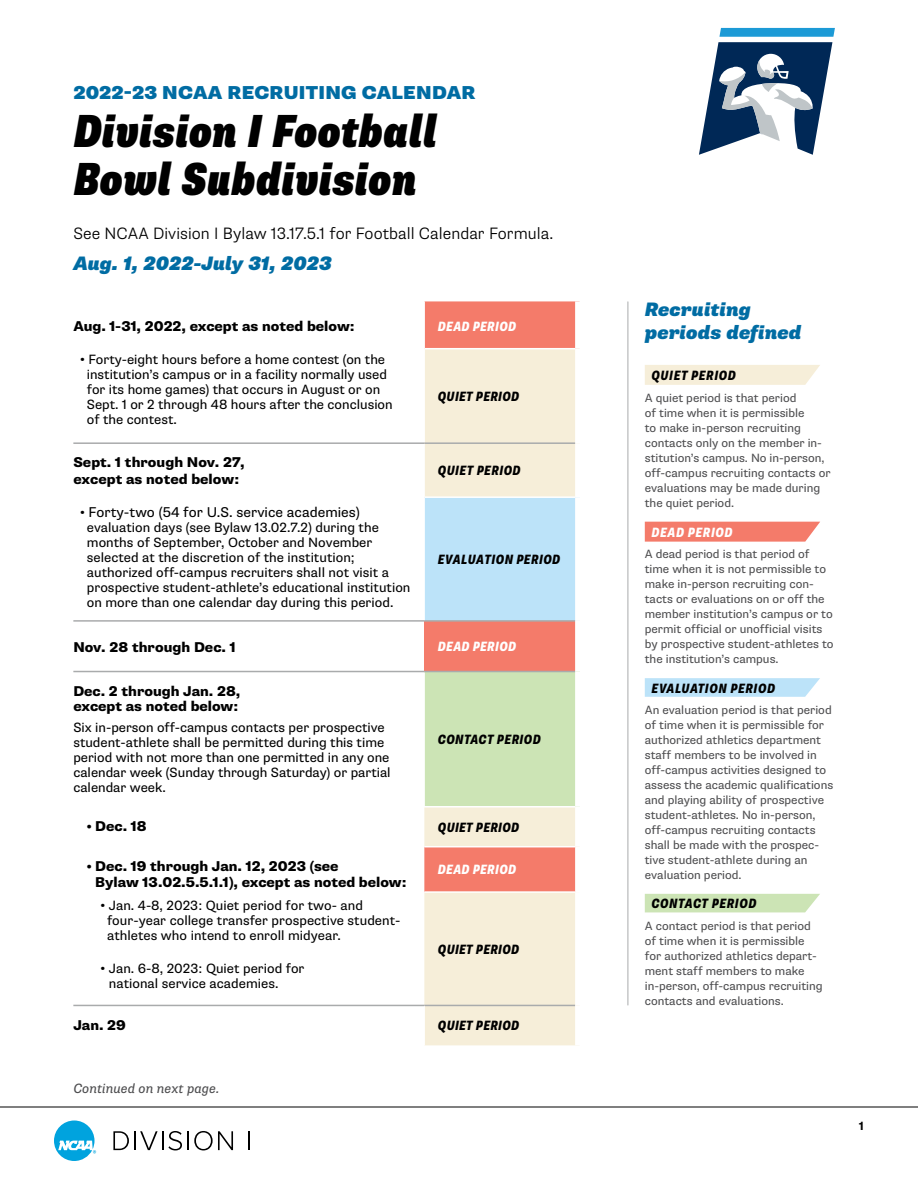
<style>
.page{position:relative;width:918px;height:1188px;background:#fff}
.page>*{position:absolute;margin:0;border:0;box-sizing:border-box;transform-origin:0 0}
.t1{font:italic 900 condensed 46.5px/48px "Supria Sans";color:#000}
.t2{font:italic 900 19.5px/22.5px "Supria Sans";color:#006ca3}
.t3{font:900 18.75px "Supria Sans";letter-spacing:.015em;color:#006ca3}
.t4{font:300 16.5px "Supria Sans";letter-spacing:.005em;color:#000}
.t5{font:800 14.25px/16.5px "Supria Sans";color:#000}
.t6{font:14.25px "Supria Sans";letter-spacing:.005em;color:#000}
.t7{font:13.5px/15px "Supria Sans";color:#000}
.t8{font:italic 800 condensed 13.5px "Supria Sans";letter-spacing:.025em;color:#000}
.t9{font:italic 800 condensed 13.5px "Supria Sans";letter-spacing:.015em;color:#fff}
.t10{font:italic 13.5px "Supria Sans";color:#4d4d4f}
.t11{font:italic 800 condensed 13.5px "Supria Sans";letter-spacing:.035em;color:#fff}
.t12{font:12px/15px "Supria Sans";color:#4d4d4f}
.t13{font:700 12px "Supria Sans";color:#000}
.s1{font-size:14.25px}
.s2{font-size:13.5px}
</style>
<div class="page">
<hr style="left:0;top:1107px;width:918px;height:1px;background:#000">
<svg style="left:113px;top:1131px;width:120px;height:19px"></svg>
<svg style="left:248px;top:1131px;width:1px;height:19px"></svg>
<svg style="left:54px;top:1120px;width:42px;height:41px"></svg>
<div style="left:645px;top:894px;width:175px;height:18px;background:#cce4b5"></div>
<svg style="left:645px;top:522px;width:175px;height:20px;background:#f48272"></svg>
<div style="left:645px;top:365px;width:175px;height:20px;background:#f6eed9"></div>
<svg style="left:645px;top:678px;width:175px;height:19px;background:#bfe4f9"></svg>
<hr style="left:628px;top:302px;width:1px;height:703px;background:#a9abac">
<div style="left:425px;top:301px;width:150px;height:47px;background:#f47b6a"></div>
<svg style="left:424px;top:349px;width:151px;height:696px;background:#f5deca"></svg>
<div style="left:424px;top:443px;width:156px;height:54px;background:#f6eed9"></div>
<div style="left:424px;top:497px;width:156px;height:124px;background:#bce3f9"></div>
<div style="left:424px;top:621px;width:156px;height:51px;background:#f47b6a"></div>
<div style="left:424px;top:672px;width:156px;height:135px;background:#cce4b5"></div>
<hr style="left:424px;top:349px;width:1px;height:93px;background:#fff">
<hr style="left:424px;top:444px;width:1px;height:53px;background:#fff">
<hr style="left:424px;top:497px;width:1px;height:123px;background:#fff">
<hr style="left:424px;top:672px;width:1px;height:134px;background:#fff">
<div style="left:575px;top:443px;width:9px;height:54px;background:#fff"></div>
<div style="left:575px;top:497px;width:9px;height:124px;background:#fff"></div>
<div style="left:575px;top:672px;width:9px;height:135px;background:#fff"></div>
<hr style="left:73px;top:442px;width:351px;height:2px;background:#a9abac">
<hr style="left:424px;top:442px;width:151px;height:2px;background:#a9abac">
<hr style="left:73px;top:620px;width:351px;height:2px;background:#a9abac">
<hr style="left:73px;top:671px;width:351px;height:1px;background:#a9abac">
<hr style="left:424px;top:806px;width:151px;height:2px;background:#fff">
<hr style="left:424px;top:846px;width:151px;height:1px;background:#fff">
<hr style="left:424px;top:891px;width:151px;height:2px;background:#fff">
<hr style="left:425px;top:496px;width:150px;height:2px;background:#fff">
<hr style="left:73px;top:1005px;width:351px;height:1px;background:#a9abac">
<hr style="left:424px;top:620px;width:151px;height:2px;background:#a9abac">
<hr style="left:424px;top:671px;width:151px;height:1px;background:#a9abac">
<div style="left:575px;top:621px;width:9px;height:51px;background:#fff"></div>
<hr style="left:424px;top:1005px;width:151px;height:1px;background:#a9abac">
<hr style="left:424px;top:1006px;width:1px;height:39px;background:#fff">
<svg style="left:699px;top:27px;width:136px;height:128px"></svg>
<h3 class="t3" style="left:73px;top:81px;width:404px">2022-23 NCAA RECRUITING CALENDAR</h3>
<h1 class="t1" style="left:73px;top:108px;width:365px">Division I Football<br>Bowl Subdivision</h1>
<h3 class="t4" style="left:73px;top:223px;width:481px">See NCAA Division I Bylaw 13.17.5.1 for Football Calendar Formula.</h3>
<h2 class="t2" style="left:73px;top:253px;width:260px">Aug. 1, 2022-July 31, 2023</h2>
<p class="t5" style="left:73px;top:318px;width:283px">Aug. 1-31, 2022, except as noted below:</p>
<p class="t7" style="left:87px;top:353px;width:307px;text-indent:-7px"><span class="s1">•</span> Forty-eight hours before a home contest (on the institution’s campus or in a facility normally used for its home games) that occurs in August or on Sept. 1 or 2 through 48 hours after the conclusion of the contest.</p>
<p class="t5" style="left:73px;top:455px;width:173px">Sept. 1 through Nov. 27, except as noted below:</p>
<p class="t6" style="left:80px;top:504px;width:281px">• Forty-two (54 for U.S. service academies)</p>
<p class="t7" style="left:87px;top:521px;width:325px">evaluation days (see Bylaw 13.02.7.2) during the months of September, October and November selected at the discretion of the institution; authorized off-campus recruiters shall not visit a prospective student-athlete’s educational institution on more than one calendar day during this period.</p>
<p class="t9" style="left:438px;top:318px;width:80px">DEAD PERIOD</p>
<p class="t8" style="left:438px;top:388px;width:83px">QUIET PERIOD</p>
<p class="t8" style="left:438px;top:462px;width:84px">QUIET PERIOD</p>
<p class="t8" style="left:438px;top:551px;width:124px">EVALUATION PERIOD</p>
<p class="t5" style="left:73px;top:639px;width:164px">Nov. 28 through Dec. 1</p>
<p class="t9" style="left:438px;top:638px;width:80px">DEAD PERIOD</p>
<p class="t5" style="left:73px;top:684px;width:168px;line-height:15px">Dec. 2 through Jan. 28, except as noted below:</p>
<p class="t7" style="left:73px;top:721px;width:319px">Six in-person off-campus contacts per prospective student-athlete shall be permitted during this time period with not more than one permitted in any one calendar week (Sunday through Saturday) or partial calendar week.</p>
<p class="t8" style="left:438px;top:731px;width:105px">CONTACT PERIOD</p>
<p class="t5" style="left:87px;top:818px;width:61px"><span class="s2">•</span> Dec. 18</p>
<p class="t8" style="left:438px;top:819px;width:83px">QUIET PERIOD</p>
<p class="t5" style="left:95px;top:858px;width:313px;text-indent:-8px"><span class="s2">•</span> Dec. 19 through Jan. 12, 2023 (see<br>Bylaw 13.02.5.5.1.1), except as noted below:</p>
<p class="t9" style="left:438px;top:862px;width:80px">DEAD PERIOD</p>
<p class="t7" style="left:107px;top:898px;width:295px;text-indent:-7px"><span class="s1">•</span> Jan. 4-8, 2023: Quiet period for two- and four-year college transfer prospective student&shy;athletes who intend to enroll midyear.</p>
<p class="t7" style="left:109px;top:961px;width:197px;text-indent:-9px"><span class="s1">•</span> Jan. 6-8, 2023: Quiet period for national service academies.</p>
<p class="t8" style="left:438px;top:941px;width:83px">QUIET PERIOD</p>
<p class="t5" style="left:73px;top:1017px;width:54px">Jan. 29</p>
<p class="t8" style="left:438px;top:1018px;width:83px">QUIET PERIOD</p>
<p class="t10" style="left:73px;top:1080px;width:148px">Continued on next page.</p>
<h2 class="t2" style="left:645px;top:299px;width:158px">Recruiting periods defined</h2>
<p class="t8" style="left:652px;top:367px;width:86px">QUIET PERIOD</p>
<p class="t12" style="left:645px;top:390px;width:187px">A quiet period is that period<br>of time when it is permissible<br>to make in-person recruiting contacts only on the member in&shy;stitution’s campus. No in-person, off-campus recruiting contacts or evaluations may be made during the quiet period.</p>
<p class="t11" style="left:652px;top:524px;width:82px">DEAD PERIOD</p>
<p class="t12" style="left:645px;top:547px;width:190px">A dead period is that period of time when it is not permissible to make in-person recruiting con&shy;tacts or evaluations on or off the member institution’s campus or to permit official or unofficial visits by prospective student-athletes to the institution’s campus.</p>
<p class="t8" style="left:652px;top:680px;width:125px">EVALUATION PERIOD</p>
<p class="t12" style="left:645px;top:702px;width:190px">An evaluation period is that period of time when it is permissible for authorized athletics department staff members to be involved in off-campus activities designed to assess the academic qualifications and playing ability of prospective student-athletes. No in-person, off-campus recruiting contacts shall be made with the prospec&shy;tive student-athlete during an evaluation period.</p>
<p class="t8" style="left:652px;top:895px;width:106px">CONTACT PERIOD</p>
<p class="t12" style="left:645px;top:919px;width:179px">A contact period is that period of time when it is permissible for authorized athletics depart&shy;ment staff members to make in-person, off-campus recruiting contacts and evaluations.</p>
<p class="t13" style="left:859px;top:1118px;width:6px">1</p>
</div>
